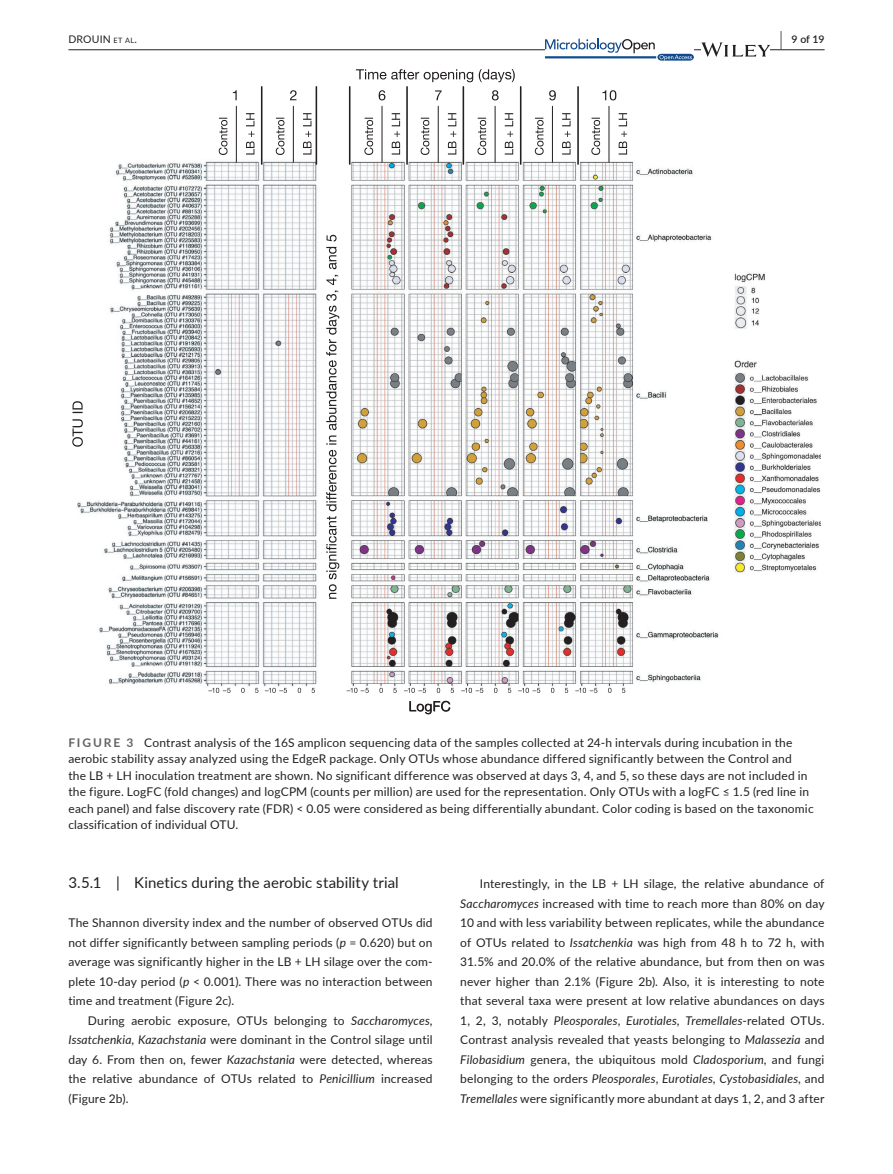
<style>
.page{position:relative;width:893px;height:1174px;background:#fff}
.page>*{position:absolute;margin:0;border:0;box-sizing:border-box;transform-origin:0 0}
.t1{font:15px "Lato";letter-spacing:.005em;color:#231f20}
.t2{font:12px/19.5px "Lato";letter-spacing:.015em;color:#231f20;text-align:justify}
.t3{font:10.5px "Lato";letter-spacing:.02em;color:#231f20}
.t4{font:600 10.5px "Lato";color:#231f20}
.s1{font-size:7.35px}
.s2{font-size:19.5px}
.s3{font-weight:700;color:#636366}
.s4{font-style:italic}
</style>
<div class="page">
<hr style="left:68px;top:49px;width:756px;height:1px;background:#231f20">
<svg style="left:545px;top:39px;width:149px;height:22px"></svg>
<svg style="left:701px;top:42px;width:69px;height:15px"></svg>
<img style="left:77px;top:160px;width:744px;height:533px">
<hr style="left:316px;top:87px;width:1px;height:77px;background:#231f20">
<hr style="left:236px;top:106px;width:1px;height:56px;background:#231f20">
<svg style="left:219px;top:118px;width:9px;height:37px"></svg>
<svg style="left:246px;top:113px;width:8px;height:42px"></svg>
<hr style="left:293px;top:106px;width:1px;height:56px;background:#231f20">
<svg style="left:276px;top:118px;width:9px;height:37px"></svg>
<svg style="left:303px;top:113px;width:8px;height:42px"></svg>
<hr style="left:382px;top:106px;width:1px;height:56px;background:#231f20">
<svg style="left:364px;top:118px;width:9px;height:37px"></svg>
<svg style="left:392px;top:113px;width:8px;height:42px"></svg>
<hr style="left:438px;top:106px;width:1px;height:56px;background:#231f20">
<svg style="left:421px;top:118px;width:8px;height:37px"></svg>
<svg style="left:448px;top:113px;width:8px;height:42px"></svg>
<hr style="left:495px;top:106px;width:1px;height:56px;background:#231f20">
<svg style="left:477px;top:118px;width:9px;height:37px"></svg>
<svg style="left:505px;top:113px;width:8px;height:42px"></svg>
<hr style="left:552px;top:106px;width:1px;height:56px;background:#231f20">
<svg style="left:535px;top:118px;width:9px;height:37px"></svg>
<svg style="left:562px;top:113px;width:8px;height:42px"></svg>
<hr style="left:609px;top:106px;width:1px;height:56px;background:#231f20">
<svg style="left:591px;top:118px;width:9px;height:37px"></svg>
<svg style="left:619px;top:113px;width:8px;height:42px"></svg>
<svg style="left:356px;top:69px;width:159px;height:13px"></svg>
<svg style="left:233px;top:90px;width:64px;height:10px"></svg>
<svg style="left:379px;top:90px;width:63px;height:10px"></svg>
<svg style="left:492px;top:90px;width:64px;height:10px"></svg>
<svg style="left:602px;top:90px;width:14px;height:10px"></svg>
<hr style="left:577px;top:87px;width:2px;height:77px;background:#231f20">
<hr style="left:520px;top:87px;width:1px;height:77px;background:#231f20">
<hr style="left:463px;top:87px;width:1px;height:77px;background:#231f20">
<hr style="left:406px;top:87px;width:2px;height:77px;background:#231f20">
<hr style="left:349px;top:87px;width:1px;height:77px;background:#231f20">
<hr style="left:261px;top:87px;width:1px;height:77px;background:#231f20">
<svg style="left:437px;top:688px;width:17px;height:5px"></svg>
<svg style="left:404px;top:688px;width:22px;height:5px"></svg>
<svg style="left:494px;top:688px;width:17px;height:5px"></svg>
<svg style="left:461px;top:688px;width:22px;height:5px"></svg>
<svg style="left:551px;top:688px;width:17px;height:5px"></svg>
<svg style="left:518px;top:688px;width:22px;height:5px"></svg>
<svg style="left:608px;top:688px;width:17px;height:5px"></svg>
<svg style="left:575px;top:688px;width:22px;height:5px"></svg>
<svg style="left:409px;top:700px;width:41px;height:14px"></svg>
<svg style="left:72px;top:401px;width:11px;height:46px"></svg>
<svg style="left:326px;top:235px;width:13px;height:364px"></svg>
<svg style="left:379px;top:688px;width:18px;height:5px"></svg>
<svg style="left:347px;top:688px;width:22px;height:5px"></svg>
<svg style="left:241px;top:688px;width:17px;height:5px"></svg>
<svg style="left:208px;top:688px;width:22px;height:5px"></svg>
<svg style="left:298px;top:688px;width:17px;height:5px"></svg>
<svg style="left:265px;top:688px;width:22px;height:5px"></svg>
<p class="t3" style="left:68px;top:31px;width:70px">DROUIN <span class="s1">et al</span>.</p>
<p class="t4" style="left:780px;top:31px;width:46px"><span class="s2">|</span> 9 of 19</p>
<p class="t2" style="left:68px;top:733px;width:747px;line-height:16.5px;text-align:left"><span class="s3">FIGURE 3</span> Contrast analysis of the 16S amplicon sequencing data of the samples collected at 24-h intervals during incubation in the aerobic stability assay analyzed using the EdgeR package. Only OTUs whose abundance differed significantly between the Control and<br>the LB + LH inoculation treatment are shown. No significant difference was observed at days 3, 4, and 5, so these days are not included in the figure. LogFC (fold changes) and logCPM (counts per million) are used for the representation. Only OTUs with a logFC ≤ 1.5 (red line in each panel) and false discovery rate (FDR) &lt; 0.05 were considered as being differentially abundant. Color coding is based on the taxonomic classification of individual OTU.</p>
<p class="t1" style="left:68px;top:872px;width:332px">3.5.1 | Kinetics during the aerobic stability trial</p>
<p class="t2" style="left:68px;top:912px;width:366px">The Shannon diversity index and the number of observed OTUs did not differ significantly between sampling periods (<span class="s4">p</span> = 0.620) but on average was significantly higher in the LB + LH silage over the com&shy;plete 10-day period (<span class="s4">p</span> &lt; 0.001). There was no interaction between time and treatment (Figure 2c).</p>
<p class="t2" style="left:68px;top:1010px;width:366px;text-indent:19px">During aerobic exposure, OTUs belonging to <span class="s4">Saccharomyces</span>, <span class="s4">Issatchenkia</span>, <span class="s4">Kazachstania</span> were dominant in the Control silage until day 6. From then on, fewer <span class="s4">Kazachstania</span> were detected, whereas the relative abundance of OTUs related to <span class="s4">Penicillium</span> increased (Figure 2b).</p>
<p class="t2" style="left:460px;top:873px;width:366px;text-indent:20px">Interestingly, in the LB + LH silage, the relative abundance of <span class="s4">Saccharomyces</span> increased with time to reach more than 80% on day 10 and with less variability between replicates, while the abundance of OTUs related to <span class="s4">Issatchenkia</span> was high from 48 h to 72 h, with 31.5% and 20.0% of the relative abundance, but from then on was never higher than 2.1% (Figure 2b). Also, it is interesting to note that several taxa were present at low relative abundances on days 1, 2, 3, notably <span class="s4">Pleosporales</span>, <span class="s4">Eurotiales</span>, <span class="s4">Tremellales</span>-related OTUs.<br>Contrast analysis revealed that yeasts belonging to <span class="s4">Malassezia</span> and <span class="s4">Filobasidium</span> genera, the ubiquitous mold <span class="s4">Cladosporium</span>, and fungi belonging to the orders <span class="s4">Pleosporales</span>, <span class="s4">Eurotiales</span>, <span class="s4">Cystobasidiales</span>, and <span class="s4">Tremellales</span> were significantly more abundant at days 1, 2, and 3 after</p>
</div>
